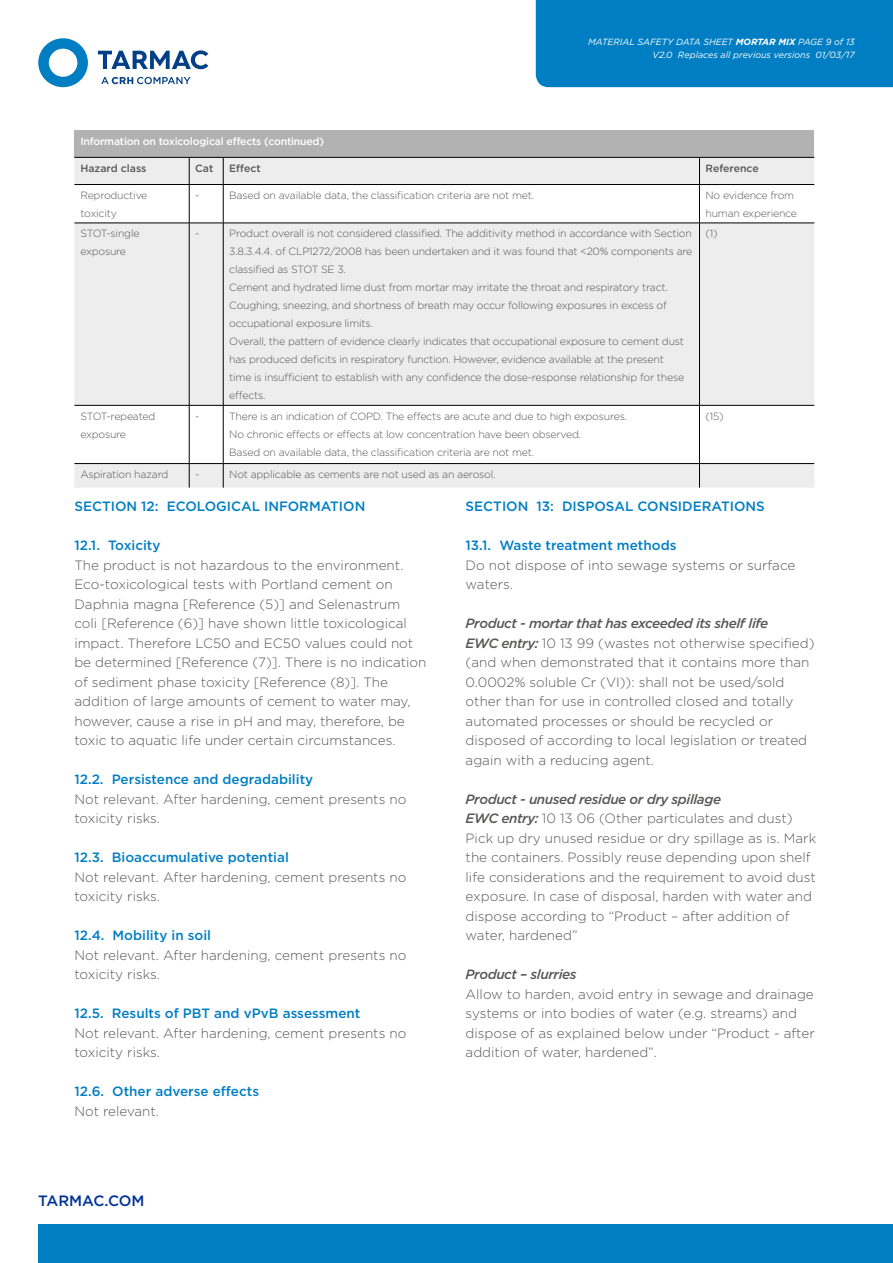
<style>
.page{position:relative;width:893px;height:1263px;background:#fff}
.page>*{position:absolute;margin:0;border:0;box-sizing:border-box;transform-origin:0 0}
.t1{font:500 15px "Gotham";color:#039}
.t2{font:300 13.5px/19.5px "Gotham";color:#575756}
.t3{font:500 13.5px "Gotham";color:#007ec3}
.t4{font:italic 500 13.5px "Gotham";letter-spacing:-.03em;color:#575756}
.t5{font:300 10.5px/18px "Gotham";letter-spacing:-.02em;color:#575756}
.t6{font:500 10.5px "Gotham";letter-spacing:-.02em;color:#fff}
.t7{font:500 10.5px "Gotham";color:#575756}
.t8{font:italic 9px/12.9px "Gotham";color:#fff;text-align:right}
.s1{font-weight:700}
.s2{font-weight:500;font-style:italic}
</style>
<div class="page">
<div style="left:38px;top:1225px;width:855px;height:38px;background:#007ec3"></div>
<svg style="left:101px;top:77px;width:90px;height:7px"></svg>
<svg style="left:98px;top:50px;width:110px;height:19px"></svg>
<svg style="left:38px;top:38px;width:50px;height:49px"></svg>
<div style="left:536px;top:0;width:357px;height:87px;background:#007ec3"></div>
<div style="left:74px;top:130px;width:740px;height:27px;background:#b3b2b2"></div>
<div style="left:74px;top:158px;width:740px;height:330px;background:#ededed"></div>
<svg style="left:74px;top:185px;width:740px;height:278px;fill:#ededed"></svg>
<hr style="left:74px;top:157px;width:115px;height:1px;background:#000">
<hr style="left:189px;top:157px;width:34px;height:1px;background:#000">
<svg style="left:189px;top:158px;width:1px;height:26px"></svg>
<hr style="left:223px;top:157px;width:476px;height:1px;background:#000">
<svg style="left:223px;top:158px;width:1px;height:26px"></svg>
<hr style="left:699px;top:157px;width:115px;height:1px;background:#000">
<svg style="left:699px;top:158px;width:1px;height:26px"></svg>
<hr style="left:74px;top:184px;width:115px;height:1px;background:#000">
<hr style="left:189px;top:184px;width:34px;height:1px;background:#000">
<hr style="left:223px;top:184px;width:476px;height:1px;background:#000">
<hr style="left:223px;top:185px;width:1px;height:38px;background:#000">
<hr style="left:699px;top:184px;width:115px;height:1px;background:#000">
<hr style="left:699px;top:185px;width:1px;height:38px;background:#000">
<hr style="left:74px;top:223px;width:115px;height:1px;background:#000">
<hr style="left:189px;top:223px;width:34px;height:1px;background:#000">
<hr style="left:223px;top:223px;width:476px;height:1px;background:#000">
<hr style="left:223px;top:223px;width:1px;height:182px;background:#000">
<hr style="left:699px;top:223px;width:115px;height:1px;background:#000">
<hr style="left:699px;top:223px;width:1px;height:182px;background:#000">
<hr style="left:74px;top:405px;width:115px;height:1px;background:#000">
<hr style="left:189px;top:405px;width:34px;height:1px;background:#000">
<hr style="left:223px;top:405px;width:476px;height:1px;background:#000">
<hr style="left:223px;top:405px;width:1px;height:58px;background:#000">
<hr style="left:699px;top:405px;width:115px;height:1px;background:#000">
<hr style="left:699px;top:405px;width:1px;height:58px;background:#000">
<hr style="left:74px;top:463px;width:115px;height:1px;background:#000">
<hr style="left:189px;top:463px;width:34px;height:1px;background:#000">
<hr style="left:223px;top:463px;width:476px;height:1px;background:#000">
<svg style="left:223px;top:464px;width:1px;height:24px"></svg>
<hr style="left:699px;top:463px;width:115px;height:1px;background:#000">
<svg style="left:699px;top:464px;width:1px;height:24px"></svg>
<hr style="left:189px;top:185px;width:1px;height:38px;background:#000">
<hr style="left:189px;top:223px;width:1px;height:182px;background:#000">
<hr style="left:189px;top:405px;width:1px;height:58px;background:#000">
<svg style="left:189px;top:464px;width:1px;height:24px"></svg>
<p class="t8" style="left:588px;top:36px;width:268px">MATERIAL SAFETY DATA SHEET <span class="s1">MORTAR MIX</span> PAGE 9 of 13<br>V2.0 Replaces all previous versions 01/03/17</p>
<p class="t6" style="left:80px;top:134px;width:245px">Information on toxicological effects (continued)</p>
<p class="t7" style="left:80px;top:161px;width:68px">Hazard class</p>
<p class="t7" style="left:195px;top:161px;width:20px">Cat</p>
<p class="t7" style="left:229px;top:161px;width:33px">Effect</p>
<p class="t7" style="left:705px;top:161px;width:55px">Reference</p>
<p class="t5" style="left:80px;top:186px;width:69px">Reproductive toxicity</p>
<p class="t5" style="left:195px;top:186px;width:6px">-</p>
<p class="t5" style="left:229px;top:186px;width:307px">Based on available data, the classification criteria are not met.</p>
<p class="t5" style="left:705px;top:186px;width:93px">No evidence from human experience</p>
<p class="t5" style="left:80px;top:224px;width:61px">STOT-single exposure</p>
<p class="t5" style="left:195px;top:224px;width:6px">-</p>
<p class="t5" style="left:229px;top:224px;width:465px">Product overall is not considered classified. The additivity method in accordance with Section 3.8.3.4.4. of CLP1272/2008 has been undertaken and it was found that &lt;20% components are classified as STOT SE 3.<br>Cement and hydrated lime dust from mortar may irritate the throat and respiratory tract.<br>Coughing, sneezing, and shortness of breath may occur following exposures in excess of occupational exposure limits.<br>Overall, the pattern of evidence clearly indicates that occupational exposure to cement dust has produced deficits in respiratory function. However, evidence available at the present<br>time is insufficient to establish with any confidence the dose-response relationship for these effects.</p>
<p class="t5" style="left:705px;top:224px;width:14px">(1)</p>
<p class="t5" style="left:80px;top:407px;width:76px">STOT-repeated exposure</p>
<p class="t5" style="left:195px;top:407px;width:6px">-</p>
<p class="t5" style="left:229px;top:407px;width:399px">There is an indication of COPD. The effects are acute and due to high exposures.<br>No chronic effects or effects at low concentration have been observed.<br>Based on available data, the classification criteria are not met.</p>
<p class="t5" style="left:705px;top:407px;width:20px">(15)</p>
<p class="t5" style="left:80px;top:465px;width:89px">Aspiration hazard</p>
<p class="t5" style="left:195px;top:465px;width:6px">-</p>
<p class="t5" style="left:229px;top:465px;width:268px">Not applicable as cements are not used as an aerosol.</p>
<p class="t3" style="left:74px;top:498px;width:292px">SECTION 12: ECOLOGICAL INFORMATION</p>
<p class="t3" style="left:74px;top:537px;width:88px">12.1. Toxicity</p>
<p class="t2" style="left:74px;top:555px;width:354px">The product is not hazardous to the environment.<br>Eco-toxicological tests with Portland cement on Daphnia magna [Reference (5)] and Selenastrum coli [Reference (6)] have shown little toxicological impact. Therefore LC50 and EC50 values could not be determined [Reference (7)]. There is no indication of sediment phase toxicity [Reference (8)]. The addition of large amounts of cement to water may, however, cause a rise in pH and may, therefore, be toxic to aquatic life under certain circumstances.</p>
<p class="t3" style="left:74px;top:770px;width:240px">12.2. Persistence and degradability</p>
<p class="t2" style="left:74px;top:789px;width:333px">Not relevant. After hardening, cement presents no toxicity risks.</p>
<p class="t3" style="left:74px;top:848px;width:216px">12.3. Bioaccumulative potential</p>
<p class="t2" style="left:74px;top:867px;width:333px">Not relevant. After hardening, cement presents no toxicity risks.</p>
<p class="t3" style="left:74px;top:926px;width:138px">12.4. Mobility in soil</p>
<p class="t2" style="left:74px;top:945px;width:333px">Not relevant. After hardening, cement presents no toxicity risks.</p>
<p class="t3" style="left:74px;top:1004px;width:288px">12.5. Results of PBT and vPvB assessment</p>
<p class="t2" style="left:74px;top:1023px;width:333px">Not relevant. After hardening, cement presents no toxicity risks.</p>
<p class="t3" style="left:74px;top:1082px;width:186px">12.6. Other adverse effects</p>
<p class="t2" style="left:74px;top:1101px;width:86px">Not relevant.</p>
<p class="t3" style="left:466px;top:497px;width:301px">SECTION 13: DISPOSAL CONSIDERATIONS</p>
<p class="t3" style="left:466px;top:536px;width:212px">13.1. Waste treatment methods</p>
<p class="t2" style="left:466px;top:555px;width:331px">Do not dispose of into sewage systems or surface waters.</p>
<p class="t2" style="left:466px;top:613px;width:350px"><span class="s2">Product - mortar that has exceeded its shelf life<br>EWC entry:</span> 10 13 99 (wastes not otherwise specified) (and when demonstrated that it contains more than 0.0002% soluble Cr (VI)): shall not be used/sold other than for use in controlled closed and totally automated processes or should be recycled or disposed of according to local legislation or treated again with a reducing agent.</p>
<p class="t2" style="left:466px;top:789px;width:352px"><span class="s2">Product - unused residue or dry spillage<br>EWC entry:</span> 10 13 06 (Other particulates and dust)<br>Pick up dry unused residue or dry spillage as is. Mark the containers. Possibly reuse depending upon shelf life considerations and the requirement to avoid dust exposure. In case of disposal, harden with water and dispose according to “Product – after addition of water, hardened”</p>
<p class="t4" style="left:466px;top:965px;width:112px">Product – slurries</p>
<p class="t2" style="left:466px;top:984px;width:351px">Allow to harden, avoid entry in sewage and drainage systems or into bodies of water (e.g. streams) and dispose of as explained below under “Product - after addition of water, hardened”.</p>
<p class="t1" style="left:38px;top:1190px;width:108px">TARMAC.COM</p>
</div>
